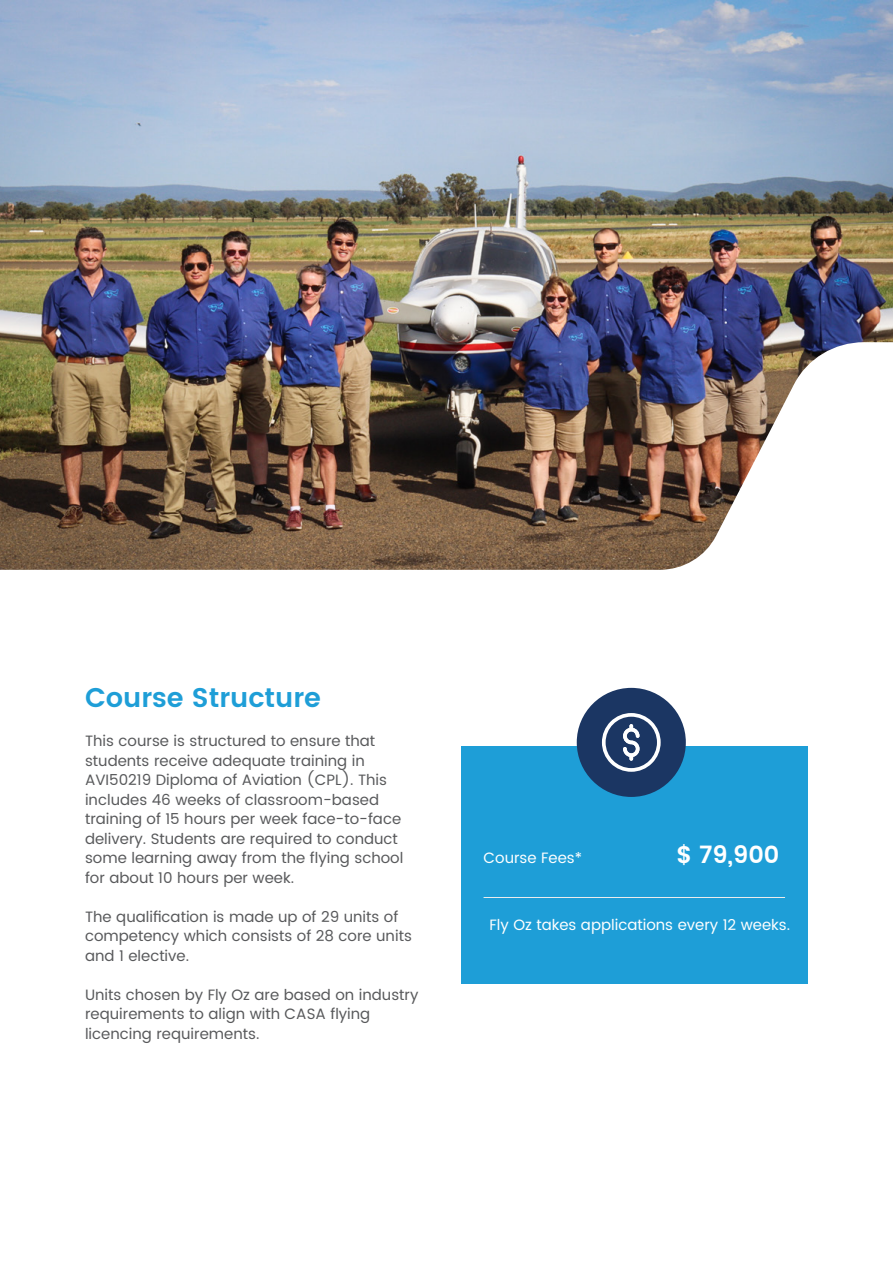
<style>
.page{position:relative;width:893px;height:1263px;background:#fff}
.page>*{position:absolute;margin:0;border:0;box-sizing:border-box;transform-origin:0 0}
.t1{font:600 27px "Poppins";color:#1e9ed7}
.t2{font:600 24px "Poppins";color:#fff}
.t3{font:15px/19.5px "Poppins";color:#58595b}
.t4{font:15px "Poppins";color:#fff}
</style>
<div class="page">
<img style="left:0;top:0;width:893px;height:342px">
<img style="left:0;top:342px;width:893px;height:404px">
<div style="left:461px;top:746px;width:347px;height:238px;background:#1e9ed7"></div>
<div style="left:577px;top:688px;width:109px;height:109px;background:#1b3663;border-radius:50%"></div>
<svg style="left:602px;top:713px;width:59px;height:59px"></svg>
<hr style="left:484px;top:897px;width:301px;height:1px;background:#eceded">
<h1 class="t1" style="left:85px;top:678px;width:238px">Course Structure</h1>
<p class="t3" style="left:85px;top:732px;width:320px">This course is structured to ensure that students receive adequate training in AVI50219 Diploma of Aviation (CPL). This includes 46 weeks of classroom-based training of 15 hours per week face-to-face delivery. Students are required to conduct some learning away from the flying school for about 10 hours per week.</p>
<p class="t3" style="left:85px;top:907px;width:328px">The qualification is made up of 29 units of competency which consists of 28 core units and 1 elective.</p>
<p class="t3" style="left:85px;top:985px;width:335px">Units chosen by Fly Oz are based on industry requirements to align with CASA flying licencing requirements.</p>
<p class="t4" style="left:484px;top:847px;width:100px">Course Fees*</p>
<h2 class="t2" style="left:676px;top:837px;width:104px">$ 79,900</h2>
<p class="t4" style="left:489px;top:914px;width:302px">Fly Oz takes applications every 12 weeks.</p>
</div>
